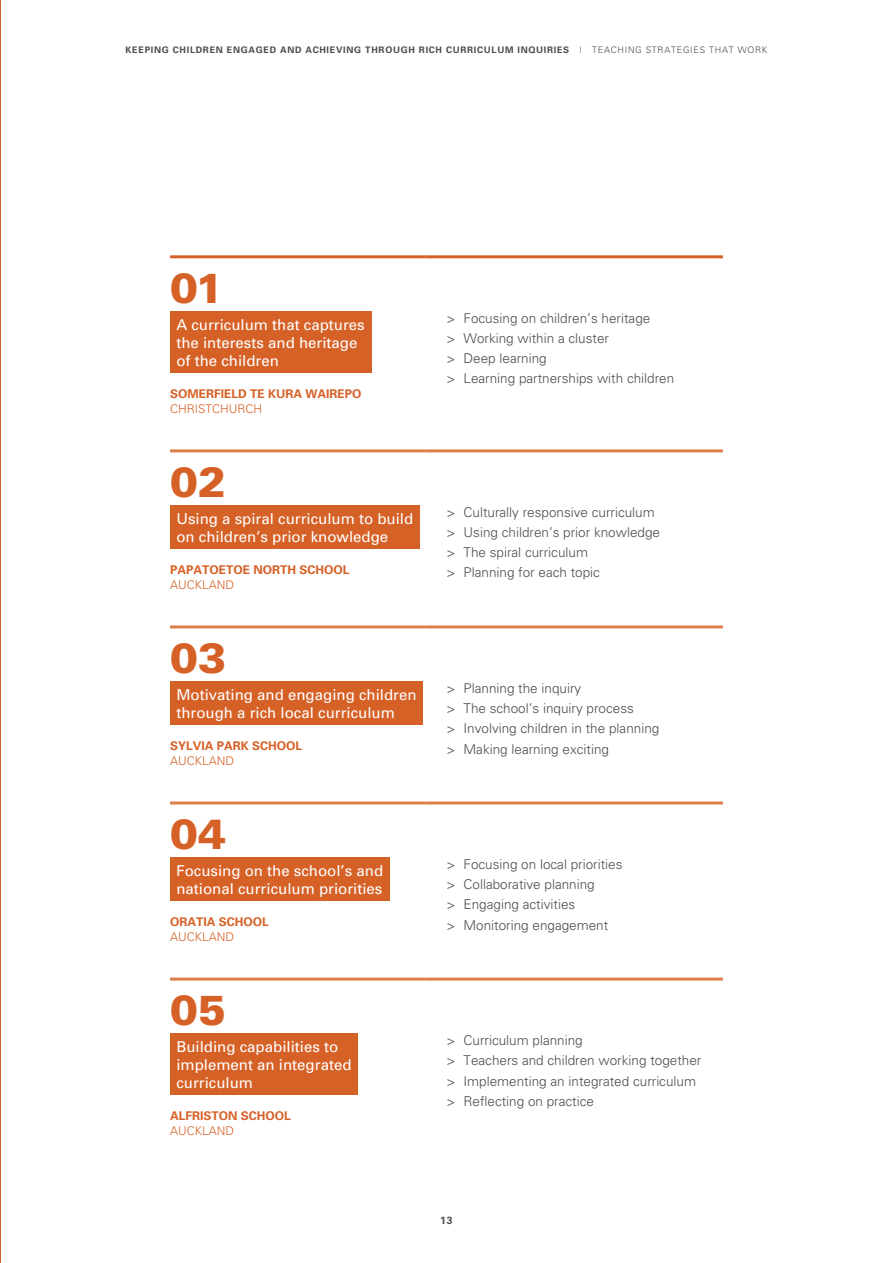
<style>
.page{position:relative;width:893px;height:1263px;background:#fff}
.page>*{position:absolute;margin:0;border:0;box-sizing:border-box;transform-origin:0 0}
.Ten_Table_Number{font:900 42px "Univers";color:#d66127}
.Ten_Table_Head_-_pur{font:15px/18px "Univers Maori";color:#fff}
.t1{font:300 13.5px "Univers Maori";color:#4b4c4d}
.Ten_Table_Head_2{font:700 12px/15px "Univers Maori";color:#d66127}
.t2{font:700 10.5px "Univers Maori";color:#4b4c4d}
.t3{font:700 9px "Univers Maori";letter-spacing:.08em;color:#4b4c4d}
.s1{font-weight:300}
</style>
<div class="page">
<hr style="left:0;top:0;width:1px;height:1263px;background:#d66127">
<hr style="left:170px;top:255px;width:255px;height:3px;background:#d66127">
<hr style="left:425px;top:255px;width:298px;height:3px;background:#d66127">
<hr style="left:170px;top:449px;width:255px;height:3px;background:#de7d47">
<hr style="left:425px;top:449px;width:298px;height:3px;background:#de7d47">
<hr style="left:170px;top:625px;width:255px;height:3px;background:#de7d47">
<hr style="left:425px;top:625px;width:298px;height:3px;background:#de7d47">
<hr style="left:170px;top:801px;width:255px;height:3px;background:#de7d47">
<hr style="left:170px;top:977px;width:255px;height:3px;background:#de7d47">
<hr style="left:425px;top:977px;width:298px;height:3px;background:#de7d47">
<hr style="left:425px;top:801px;width:298px;height:3px;background:#de7d47">
<div style="left:170px;top:311px;width:201px;height:62px;background:#d66127"></div>
<div style="left:170px;top:505px;width:250px;height:44px;background:#d66127"></div>
<div style="left:170px;top:681px;width:253px;height:44px;background:#d66127"></div>
<div style="left:170px;top:857px;width:220px;height:44px;background:#d66127"></div>
<div style="left:170px;top:1033px;width:188px;height:62px;background:#d66127"></div>
<p class="t3" style="left:126px;top:44px;width:643px">KEEPING CHILDREN ENGAGED AND ACHIEVING THROUGH RICH CURRICULUM INQUIRIES <span class="s1">| TEACHING STRATEGIES THAT WORK</span></p>
<p class="Ten_Table_Number" style="left:170px;top:262px;width:55px">01</p>
<p class="Ten_Table_Head_-_pur" style="left:176px;top:315px;width:190px">A curriculum that captures the interests and heritage of the children</p>
<p class="Ten_Table_Head_2" style="left:170px;top:385px;width:193px">SOMERFIELD TE KURA WAIREPO<br><span class="s1">CHRISTCHURCH</span></p>
<p class="Ten_Table_Number" style="left:170px;top:456px;width:58px">02</p>
<p class="Ten_Table_Head_-_pur" style="left:176px;top:509px;width:238px">Using a spiral curriculum to build on children’s prior knowledge</p>
<p class="Ten_Table_Head_2" style="left:170px;top:561px;width:181px">PAPATOETOE NORTH SCHOOL<br><span class="s1">AUCKLAND</span></p>
<p class="Ten_Table_Number" style="left:170px;top:632px;width:58px">03</p>
<p class="Ten_Table_Head_-_pur" style="left:176px;top:685px;width:242px">Motivating and engaging children through a rich local curriculum</p>
<p class="Ten_Table_Head_2" style="left:170px;top:737px;width:134px">SYLVIA PARK SCHOOL<br><span class="s1">AUCKLAND</span></p>
<p class="Ten_Table_Number" style="left:170px;top:808px;width:58px">04</p>
<p class="Ten_Table_Head_-_pur" style="left:176px;top:861px;width:208px">Focusing on the school’s and national curriculum priorities</p>
<p class="Ten_Table_Head_2" style="left:170px;top:914px;width:100px">ORATIA SCHOOL<br><span class="s1">AUCKLAND</span></p>
<p class="Ten_Table_Number" style="left:170px;top:984px;width:58px">05</p>
<p class="Ten_Table_Head_-_pur" style="left:176px;top:1037px;width:177px">Building capabilities to implement an integrated curriculum</p>
<p class="Ten_Table_Head_2" style="left:170px;top:1108px;width:122px">ALFRISTON SCHOOL<br><span class="s1">AUCKLAND</span></p>
<p class="t1" style="left:446px;top:310px;width:205px">&gt; Focusing on children’s heritage</p>
<p class="t1" style="left:446px;top:330px;width:164px">&gt; Working within a cluster</p>
<p class="t1" style="left:446px;top:350px;width:102px">&gt; Deep learning</p>
<p class="t1" style="left:446px;top:370px;width:229px">&gt; Learning partnerships with children</p>
<p class="t1" style="left:446px;top:504px;width:210px">&gt; Culturally responsive curriculum</p>
<p class="t1" style="left:446px;top:524px;width:215px">&gt; Using children’s prior knowledge</p>
<p class="t1" style="left:446px;top:544px;width:143px">&gt; The spiral curriculum</p>
<p class="t1" style="left:446px;top:564px;width:155px">&gt; Planning for each topic</p>
<p class="t1" style="left:446px;top:680px;width:136px">&gt; Planning the inquiry</p>
<p class="t1" style="left:446px;top:700px;width:189px">&gt; The school’s inquiry process</p>
<p class="t1" style="left:446px;top:720px;width:214px">&gt; Involving children in the planning</p>
<p class="t1" style="left:446px;top:741px;width:164px">&gt; Making learning exciting</p>
<p class="t1" style="left:446px;top:856px;width:178px">&gt; Focusing on local priorities</p>
<p class="t1" style="left:446px;top:876px;width:150px">&gt; Collaborative planning</p>
<p class="t1" style="left:446px;top:896px;width:130px">&gt; Engaging activities</p>
<p class="t1" style="left:446px;top:917px;width:163px">&gt; Monitoring engagement</p>
<p class="t1" style="left:446px;top:1032px;width:138px">&gt; Curriculum planning</p>
<p class="t1" style="left:446px;top:1052px;width:256px">&gt; Teachers and children working together</p>
<p class="t1" style="left:446px;top:1072px;width:251px">&gt; Implementing an integrated curriculum</p>
<p class="t1" style="left:446px;top:1093px;width:149px">&gt; Reflecting on practice</p>
<p class="t2" style="left:440px;top:1214px;width:14px">13</p>
</div>
